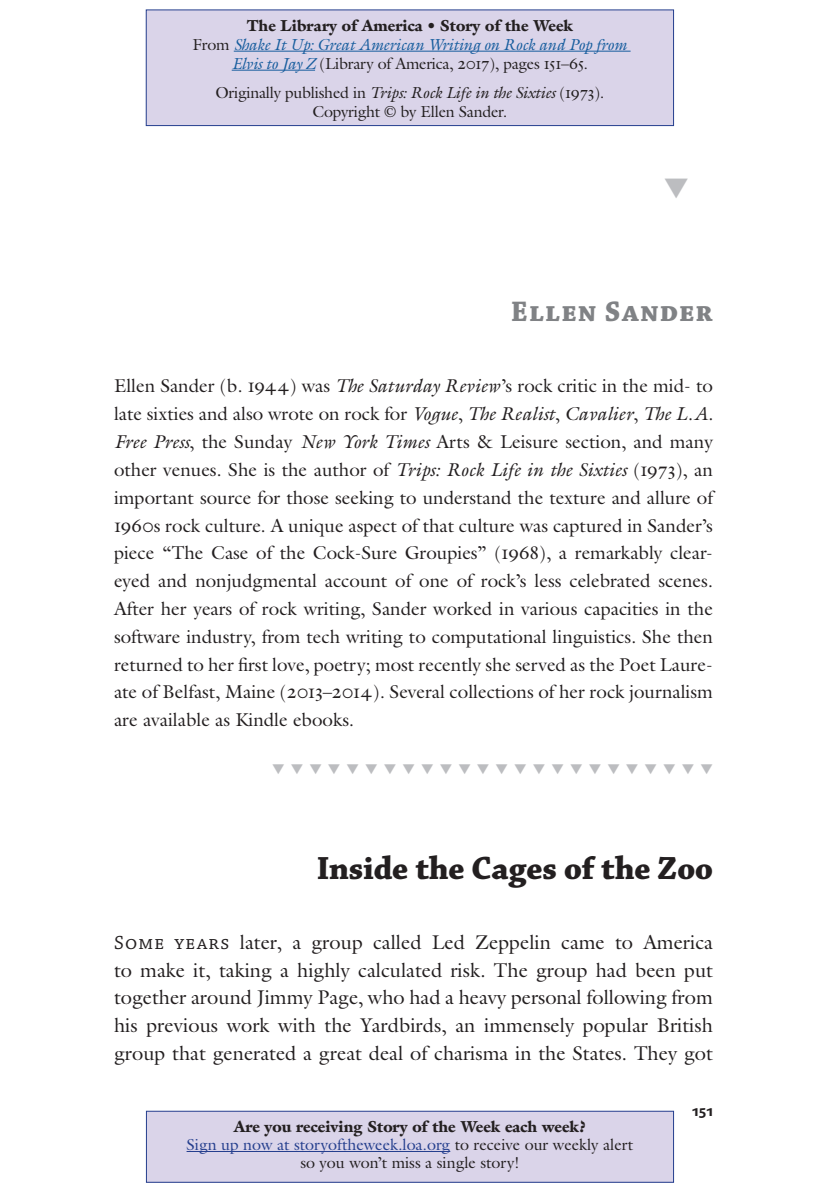
<style>
.page{position:relative;width:821px;height:1196px;background:#fff}
.page>*{position:absolute;margin:0;border:0;box-sizing:border-box;transform-origin:0 0}
.CT{font:34px "Chaparral Pro Bold Subh";color:#231f20}
.AT{font:30px "Chaparral Pro Bold Subh";letter-spacing:.05em;color:#808285}
.TXT_First{font:20px/27.8px "Galliard Pro";color:#231f20;text-align:justify}
.HN{font:18.8px/27.8px "Galliard Pro";color:#231f20;text-align:justify}
.t1{font:16px/18px "Galliard Pro";color:#231f20;text-align:center}
.t2{font:italic 16px/19px "Galliard Pro";letter-spacing:-.015em;color:#175d9e;text-align:center}
.t3{font:900 16px "Galliard Pro";color:#231f20}
.RHR{font:600 15px "Mato Sans";color:#231f20}
.AT_Rule_Recto{font:14px "Zapf Dingbats Std";color:#bcbdc0}
.s1{font-style:normal;color:#231f20}
.s2{font-style:italic}
.s3{font-family:"Chaparral Pro"}
.s4{color:#253f8e}
</style>
<div class="page">
<div style="left:146px;top:1110px;width:527px;height:71px;background:#dad4e9"></div>
<hr style="left:187px;top:1150px;width:263px;height:1px;background:#253f8e">
<div style="left:146px;top:1110px;width:528px;height:72px;border:1px solid #253f8e"></div>
<div style="left:146px;top:10px;width:527px;height:116px;background:#dad4e9"></div>
<hr style="left:234px;top:51px;width:396px;height:1px;background:#175d9e">
<hr style="left:232px;top:70px;width:83px;height:1px;background:#175d9e">
<div style="left:146px;top:9px;width:528px;height:117px;border:1px solid #253f8e"></div>
<p class="t3" style="left:247px;top:15px;width:328px">The Library of America • Story of the Week</p>
<p class="t2" style="left:193px;top:34px;width:435px"><span class="s1">From</span> Shake It Up: Great American Writing on Rock and Pop from<br>Elvis to Jay Z <span class="s1">(Library of America, 2017), pages 151–65.</span></p>
<p class="t1" style="left:215px;top:82px;width:390px;line-height:19px">Originally published in <span class="s2">Trips: Rock Life in the Sixties</span> (1973).<br>Copyright © by Ellen Sander.</p>
<p class="AT" style="left:511px;top:295px;width:203px">Ellen Sander</p>
<p class="HN" style="left:114px;top:372px;width:600px">Ellen Sander (b. 1944) was <span class="s2">The Saturday Review</span>’s rock critic in the mid- to late sixties and also wrote on rock for <span class="s2">Vogue</span>, <span class="s2">The Realist</span>, <span class="s2">Cavalier</span>, <span class="s2">The L.A.<br>Free Press</span>, the Sunday <span class="s2">New York Times</span> Arts &amp; Leisure section, and many other venues. She is the author of <span class="s2">Trips: Rock Life in the Sixties</span> (1973), an important source for those seeking to understand the texture and allure of 1960s rock culture. A unique aspect of that culture was captured in Sander’s piece “The Case of the Cock-Sure Groupies” (1968), a remarkably clear&shy;eyed and nonjudgmental account of one of rock’s less celebrated scenes.<br>After her years of rock writing, Sander worked in various capacities in the software industry, from tech writing to computational linguistics. She then returned to her first love, poetry; most recently she served as the Poet Laure&shy;ate of Belfast, Maine (2013–2014). Several collections of her rock journalism are available as Kindle ebooks.</p>
<p class="AT_Rule_Recto" style="left:272px;top:762px;width:442px">▼ ▼ ▼ ▼ ▼ ▼ ▼ ▼ ▼ ▼ ▼ ▼ ▼ ▼ ▼ ▼ ▼ ▼ ▼ ▼ ▼ ▼ ▼ ▼</p>
<p class="CT" style="left:317px;top:849px;width:397px">Inside the Cages of the Zoo</p>
<p class="TXT_First" style="left:114px;top:927px;width:600px"><span class="s3">Some years</span> later, a group called Led Zeppelin came to America to make it, taking a highly calculated risk. The group had been put together around Jimmy Page, who had a heavy personal following from his previous work with the Yardbirds, an immensely popular British group that generated a great deal of charisma in the States. They got</p>
<p class="t3" style="left:234px;top:1115px;width:354px">Are you receiving Story of the Week each week?</p>
<p class="t1" style="left:187px;top:1134px;width:448px"><span class="s4">Sign up now at storyoftheweek.loa.org</span> to receive our weekly alert so you won’t miss a single story!</p>
<p class="RHR" style="left:692px;top:1095px;width:22px">151</p>
</div>
